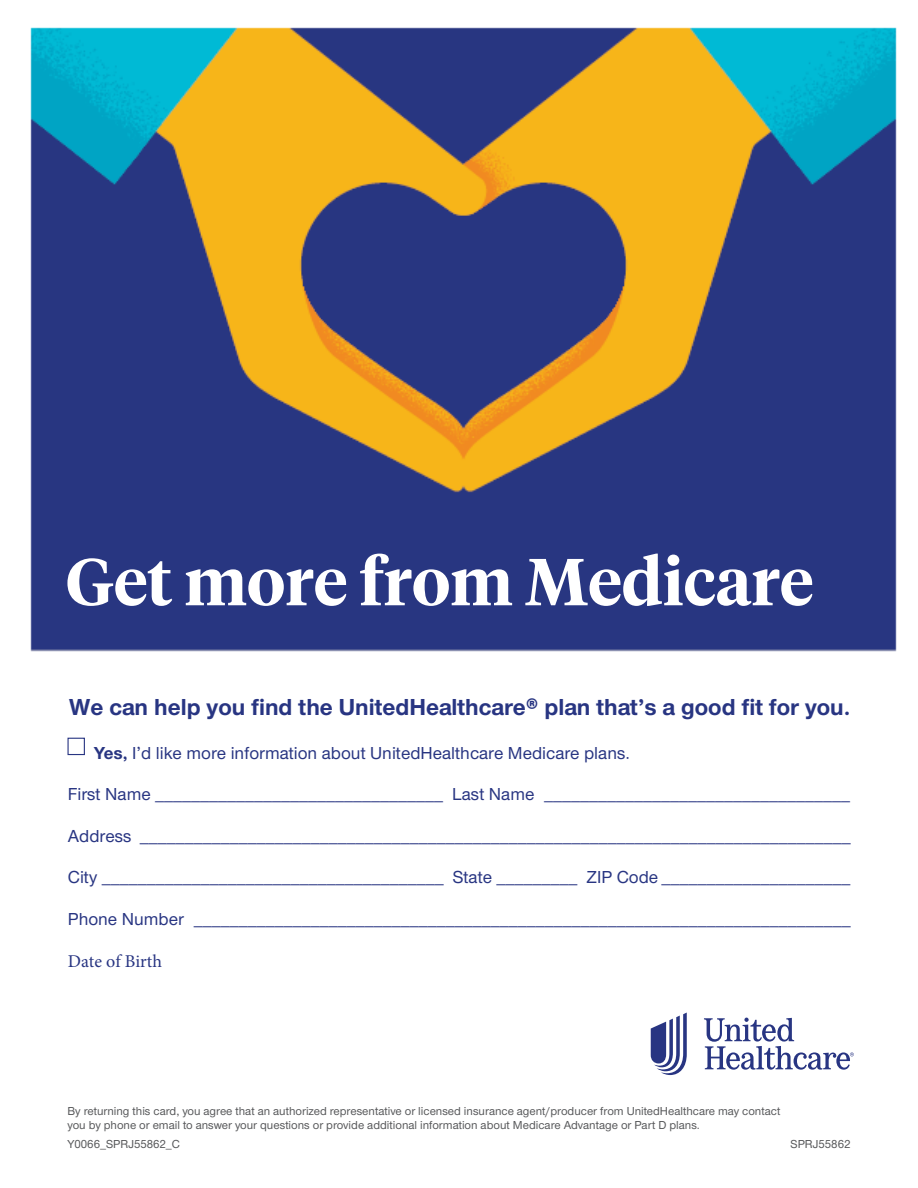
<style>
.page{position:relative;width:918px;height:1188px;background:#fff}
.page>*{position:absolute;margin:0;border:0;box-sizing:border-box;transform-origin:0 0}
.t1{font:600 66px "UHC Serif Headline";color:#fff}
.t2{font:700 24px "UHC Sans";color:#283582}
.t3{font:500 18px "UHC Sans";color:#283582}
.t4{font:18px "Minion Pro";color:#283582}
.t5{font:500 12px/14.4px "UHC Sans";color:#57585a}
.s1{font-weight:700}
</style>
<div class="page">
<img style="left:30px;top:27px;width:867px;height:1049px">
<div style="left:68px;top:738px;width:17px;height:17px;border:1px solid #283582"></div>
<svg style="left:651px;top:1013px;width:36px;height:62px"></svg>
<svg style="left:704px;top:1018px;width:150px;height:52px"></svg>
<h1 class="t1" style="left:66px;top:536px;width:749px">Get more from Medicare</h1>
<h2 class="t2" style="left:69px;top:691px;width:783px">We can help you find the UnitedHealthcare® plan that’s a good fit for you.</h2>
<p class="t3" style="left:94px;top:741px;width:537px"><span class="s1">Yes,</span> I’d like more information about UnitedHealthcare Medicare plans.</p>
<p class="t3" style="left:68px;top:782px;width:784px">First Name ________________________________ Last Name __________________________________</p>
<p class="t3" style="left:68px;top:824px;width:785px">Address _______________________________________________________________________________</p>
<p class="t3" style="left:68px;top:865px;width:784px">City ______________________________________ State _________ ZIP Code _____________________</p>
<p class="t3" style="left:68px;top:907px;width:785px">Phone Number _________________________________________________________________________</p>
<p class="t4" style="left:68px;top:949px;width:96px">Date of Birth</p>
<p class="t5" style="left:68px;top:1103px;width:714px">By returning this card, you agree that an authorized representative or licensed insurance agent/producer from UnitedHealthcare may contact you by phone or email to answer your questions or provide additional information about Medicare Advantage or Part D plans.</p>
<p class="t5" style="left:68px;top:1136px;width:114px">Y0066_SPRJ55862_C</p>
<p class="t5" style="left:791px;top:1136px;width:61px">SPRJ55862</p>
</div>
